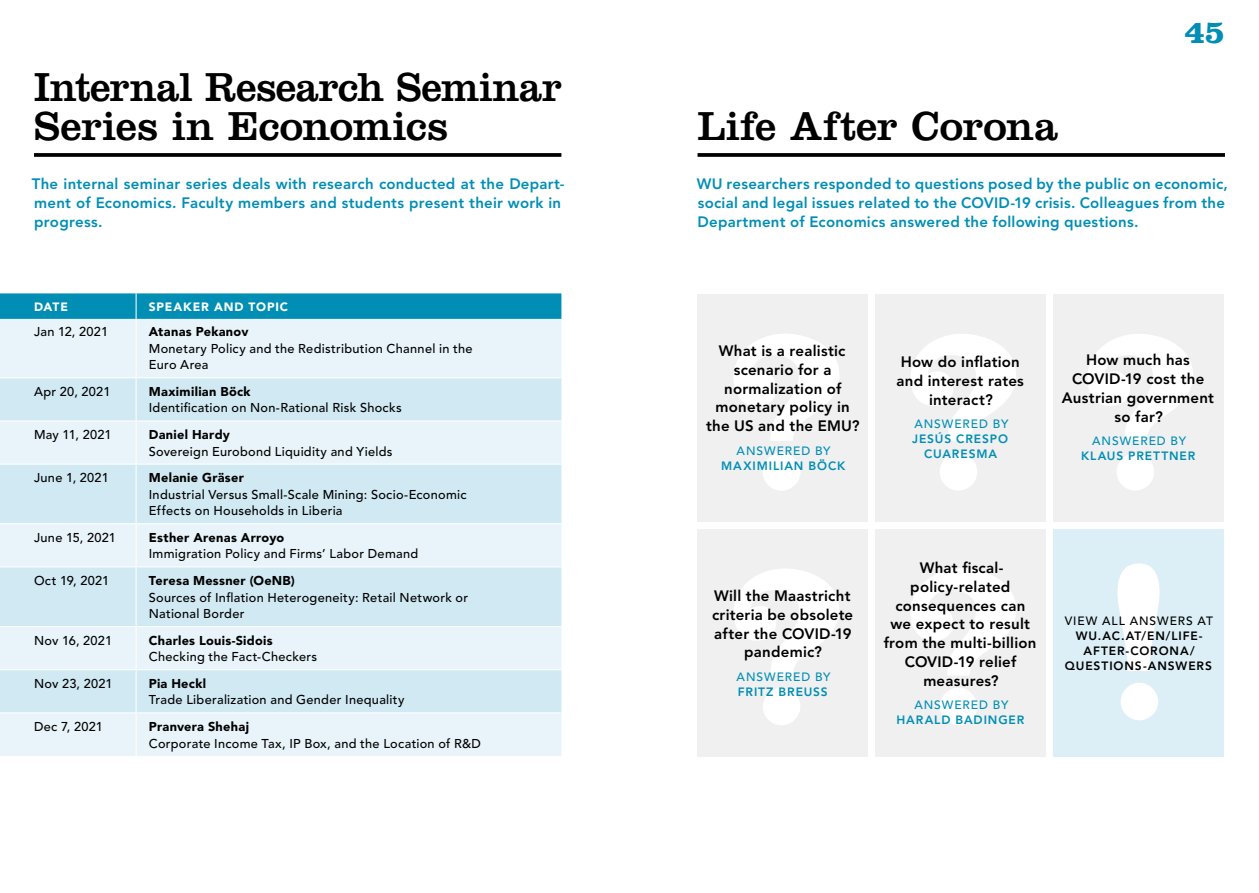
<style>
.page{position:relative;width:1259px;height:893px;background:#fff}
.page>*{position:absolute;margin:0;border:0;box-sizing:border-box;transform-origin:0 0}
.t1{font:700 225px "Clarendon LT Std";color:#fff}
.t2{font:42px/39.8px "Clarendon LT Std";letter-spacing:-.005em;color:#000}
.t3{font:700 33px "Clarendon LT Std";color:#008eb5}
.t4{font:800 15px/18.8px "Avenir LT Std";letter-spacing:.015em;color:#000;text-align:center}
.t5{font:800 15px/18.8px "Avenir LT Std";letter-spacing:.015em;color:#008eb5}
.t6{font:500 12.75px/16.5px "Avenir LT Std";letter-spacing:.02em;color:#000}
.t7{font:900 12.75px "Avenir LT Std";letter-spacing:.02em;color:#000}
.t8{font:800 12px/15px "Avenir LT Std";letter-spacing:.075em;color:#008eb5;text-align:center}
.t9{font:500 12px "Avenir LT Std";letter-spacing:.075em;color:#008eb5}
.t10{font:800 12px/15px "Avenir LT Std";letter-spacing:.075em;color:#000;text-align:center}
.t11{font:900 12px "Avenir LT Std";letter-spacing:.07em;color:#fff}
.t12{font:500 12px "Avenir LT Std";letter-spacing:.08em;color:#000}
</style>
<div class="page">
<div style="left:697px;top:294px;width:170px;height:227px;background:#f0f0f0"></div>
<div style="left:697px;top:529px;width:170px;height:228px;background:#f0f0f0"></div>
<div style="left:875px;top:294px;width:170px;height:227px;background:#f0f0f0"></div>
<div style="left:875px;top:529px;width:170px;height:228px;background:#f0f0f0"></div>
<div style="left:1053px;top:294px;width:170px;height:227px;background:#f0f0f0"></div>
<div style="left:1053px;top:529px;width:170px;height:228px;background:#dceff6"></div>
<div style="left:0;top:319px;width:561px;height:437px;background:#e8f4f9"></div>
<svg style="left:0;top:378px;width:561px;height:334px;background:#d9edf5"></svg>
<svg style="left:0;top:293px;width:561px;height:26px;background:#0590b6"></svg>
<hr style="left:136px;top:319px;width:1px;height:58px;background:#fff">
<hr style="left:0;top:377px;width:136px;height:1px;background:#fff">
<hr style="left:136px;top:377px;width:425px;height:1px;background:#fff">
<hr style="left:136px;top:378px;width:1px;height:42px;background:#fff">
<hr style="left:0;top:420px;width:136px;height:1px;background:#fff">
<hr style="left:136px;top:420px;width:425px;height:1px;background:#fff">
<hr style="left:136px;top:421px;width:1px;height:43px;background:#fff">
<hr style="left:0;top:464px;width:136px;height:1px;background:#fff">
<hr style="left:136px;top:464px;width:425px;height:1px;background:#fff">
<hr style="left:136px;top:465px;width:1px;height:58px;background:#fff">
<hr style="left:0;top:523px;width:136px;height:1px;background:#fff">
<hr style="left:136px;top:523px;width:425px;height:1px;background:#fff">
<hr style="left:136px;top:524px;width:1px;height:42px;background:#fff">
<hr style="left:0;top:566px;width:136px;height:1px;background:#fff">
<hr style="left:136px;top:566px;width:425px;height:1px;background:#fff">
<hr style="left:136px;top:567px;width:1px;height:59px;background:#fff">
<hr style="left:0;top:626px;width:136px;height:1px;background:#fff">
<hr style="left:136px;top:626px;width:425px;height:1px;background:#fff">
<hr style="left:136px;top:627px;width:1px;height:42px;background:#fff">
<hr style="left:0;top:669px;width:136px;height:1px;background:#fff">
<hr style="left:136px;top:669px;width:425px;height:1px;background:#fff">
<hr style="left:136px;top:670px;width:1px;height:42px;background:#fff">
<hr style="left:0;top:712px;width:136px;height:1px;background:#fff">
<hr style="left:136px;top:712px;width:425px;height:1px;background:#fff">
<hr style="left:136px;top:713px;width:1px;height:43px;background:#fff">
<svg style="left:697px;top:153px;width:528px;height:4px;background:#0f0f0f"></svg>
<svg style="left:34px;top:153px;width:527px;height:4px;background:#0f0f0f"></svg>
<h2 class="t2" style="left:34px;top:67px;width:530px">Internal Research Seminar<br>Series in Economics</h2>
<p class="t5" style="left:32px;top:175px;width:534px">The internal seminar series deals with research conducted at the Depart&shy;ment of Economics. Faculty members and students present their work in progress.</p>
<p class="t11" style="left:34px;top:299px;width:35px">DATE</p>
<p class="t11" style="left:149px;top:299px;width:141px">SPEAKER AND TOPIC</p>
<p class="t6" style="left:34px;top:324px;width:76px">Jan 12, 2021</p>
<p class="t7" style="left:149px;top:324px;width:101px">Atanas Pekanov</p>
<p class="t6" style="left:149px;top:340px;width:325px">Monetary Policy and the Redistribution Channel in the<br>Euro Area</p>
<p class="t6" style="left:34px;top:384px;width:78px">Apr 20, 2021</p>
<p class="t7" style="left:149px;top:384px;width:103px">Maximilian Böck</p>
<p class="t6" style="left:149px;top:400px;width:254px">Identification on Non-Rational Risk Shocks</p>
<p class="t6" style="left:34px;top:427px;width:79px">May 11, 2021</p>
<p class="t7" style="left:149px;top:427px;width:83px">Daniel Hardy</p>
<p class="t6" style="left:149px;top:443px;width:245px">Sovereign Eurobond Liquidity and Yields</p>
<p class="t6" style="left:34px;top:470px;width:76px">June 1, 2021</p>
<p class="t7" style="left:149px;top:470px;width:97px">Melanie Gräser</p>
<p class="t6" style="left:149px;top:486px;width:319px">Industrial Versus Small-Scale Mining: Socio-Economic<br>Effects on Households in Liberia</p>
<p class="t6" style="left:34px;top:530px;width:83px">June 15, 2021</p>
<p class="t7" style="left:149px;top:530px;width:137px">Esther Arenas Arroyo</p>
<p class="t6" style="left:149px;top:546px;width:271px">Immigration Policy and Firms’ Labor Demand</p>
<p class="t6" style="left:34px;top:573px;width:77px">Oct 19, 2021</p>
<p class="t7" style="left:149px;top:573px;width:148px">Teresa Messner (OeNB)</p>
<p class="t6" style="left:149px;top:589px;width:321px">Sources of Inflation Heterogeneity: Retail Network or<br>National Border</p>
<p class="t6" style="left:34px;top:632px;width:80px">Nov 16, 2021</p>
<p class="t7" style="left:149px;top:633px;width:125px">Charles Louis-Sidois</p>
<p class="t6" style="left:149px;top:649px;width:170px">Checking the Fact-Checkers</p>
<p class="t6" style="left:34px;top:675px;width:80px">Nov 23, 2021</p>
<p class="t7" style="left:149px;top:676px;width:59px">Pia Heckl</p>
<p class="t6" style="left:149px;top:692px;width:257px">Trade Liberalization and Gender Inequality</p>
<p class="t6" style="left:34px;top:719px;width:70px">Dec 7, 2021</p>
<p class="t7" style="left:149px;top:719px;width:102px">Pranvera Shehaj</p>
<p class="t6" style="left:149px;top:735px;width:334px">Corporate Income Tax, IP Box, and the Location of R&amp;D</p>
<h2 class="t2" style="left:697px;top:106px;width:362px">Life After Corona</h2>
<h3 class="t3" style="left:1185px;top:12px;width:41px">45</h3>
<p class="t5" style="left:697px;top:175px;width:533px">WU researchers responded to questions posed by the public on economic, social and legal issues related to the COVID-19 crisis. Colleagues from the<br>Department of Economics answered the following questions.</p>
<h1 class="t1" style="left:725px;top:276px;width:480px">???</h1>
<p class="t4" style="left:706px;top:342px;width:155px">What is a realistic scenario for a normalization of monetary policy in the US and the EMU?</p>
<p class="t9" style="left:736px;top:443px;width:95px">ANSWERED BY</p>
<p class="t8" style="left:721px;top:458px;width:126px">MAXIMILIAN BÖCK</p>
<p class="t4" style="left:1062px;top:351px;width:154px">How much has<br>COVID-19 cost the<br>Austrian government so far?</p>
<p class="t9" style="left:1092px;top:434px;width:95px">ANSWERED BY</p>
<p class="t8" style="left:1081px;top:449px;width:116px">KLAUS PRETTNER</p>
<p class="t4" style="left:896px;top:353px;width:129px">How do inflation and interest rates interact?</p>
<p class="t9" style="left:914px;top:417px;width:95px">ANSWERED BY</p>
<p class="t8" style="left:912px;top:432px;width:97px">JESÚS CRESPO<br>CUARESMA</p>
<p class="t4" style="left:883px;top:558px;width:154px">What fiscal&shy;policy-related consequences can we expect to result from the multi-billion<br>COVID-19 relief measures?</p>
<p class="t9" style="left:914px;top:698px;width:95px">ANSWERED BY</p>
<p class="t8" style="left:896px;top:712px;width:129px">HARALD BADINGER</p>
<h1 class="t1" style="left:725px;top:511px;width:303px">??</h1>
<p class="t4" style="left:712px;top:587px;width:143px">Will the Maastricht criteria be obsolete after the COVID-19 pandemic?</p>
<p class="t9" style="left:736px;top:670px;width:95px">ANSWERED BY</p>
<p class="t8" style="left:738px;top:684px;width:91px">FRITZ BREUSS</p>
<h1 class="t1" style="left:1101px;top:506px;width:76px">!</h1>
<p class="t12" style="left:1064px;top:613px;width:150px">VIEW ALL ANSWERS AT</p>
<p class="t10" style="left:1064px;top:628px;width:149px">WU.AC.AT/EN/LIFE-<br>AFTER-CORONA/<br>QUESTIONS-ANSWERS</p>
</div>
